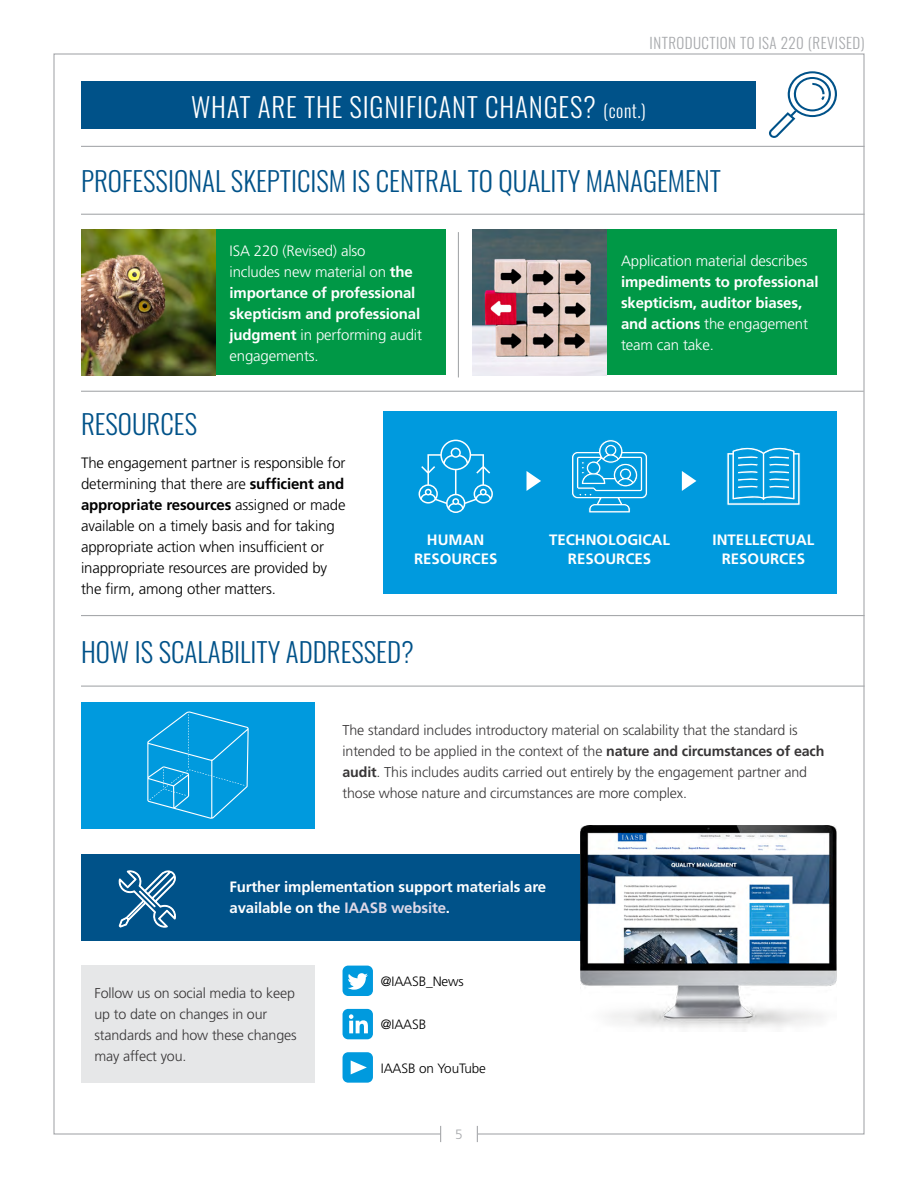
<style>
.page{position:relative;width:918px;height:1188px;background:#fff}
.page>*{position:absolute;margin:0;border:0;box-sizing:border-box;transform-origin:0 0}
.t1{font:300 27px "Oswald";color:#005289}
.t2{font:300 27px "Oswald";letter-spacing:.03em;color:#fff}
.t3{font:300 15px/21px "Frutiger LT Std";letter-spacing:-.01em;color:#000}
.t4{font:700 15px/21px "Frutiger LT Std";letter-spacing:-.01em;color:#fff;text-align:center}
.t5{font:300 15px/21px "Frutiger LT Std";letter-spacing:-.01em;color:#fff}
.t6{font:300 15px "Oswald";letter-spacing:.03em;color:#a7a9ac}
.t7{font:300 14.25px/21px "Frutiger LT Std";letter-spacing:-.01em;color:#383637}
.t8{font:300 13.5px "Frutiger LT Std";letter-spacing:-.01em;color:#000}
.t9{font:300 13.5px "Frutiger LT Std";color:#a7a9ac}
.s1{font-size:18px}
.s2{font-weight:700}
.s3{font-weight:300}
.s4{color:#ded8e7}
</style>
<div class="page">
<svg style="left:477px;top:1126px;width:1px;height:16px"></svg>
<svg style="left:440px;top:1126px;width:1px;height:16px"></svg>
<div style="left:81px;top:81px;width:675px;height:47px;background:#005289"></div>
<svg style="left:769px;top:71px;width:68px;height:67px"></svg>
<hr style="left:81px;top:146px;width:784px;height:1px;background:#a7a9ac">
<div style="left:383px;top:412px;width:454px;height:182px;background:#009ade"></div>
<hr style="left:81px;top:214px;width:784px;height:1px;background:#a7a9ac">
<hr style="left:81px;top:686px;width:784px;height:1px;background:#a7a9ac">
<hr style="left:81px;top:391px;width:783px;height:1px;background:#a7a9ac">
<div style="left:81px;top:230px;width:365px;height:145px;background:#009846"></div>
<div style="left:473px;top:230px;width:364px;height:145px;background:#009846"></div>
<hr style="left:458px;top:232px;width:1px;height:145px;background:#a7a9ac">
<hr style="left:81px;top:615px;width:784px;height:1px;background:#a7a9ac">
<img style="left:81px;top:230px;width:134px;height:145px">
<img style="left:473px;top:230px;width:134px;height:145px">
<svg style="left:527px;top:471px;width:14px;height:20px"></svg>
<svg style="left:682px;top:471px;width:14px;height:20px"></svg>
<svg style="left:419px;top:440px;width:74px;height:73px"></svg>
<svg style="left:571px;top:439px;width:77px;height:74px"></svg>
<svg style="left:727px;top:447px;width:74px;height:59px"></svg>
<div style="left:81px;top:702px;width:234px;height:127px;background:#009ade"></div>
<svg style="left:147px;top:711px;width:102px;height:108px"></svg>
<div style="left:81px;top:966px;width:234px;height:117px;background:#e6e7e8"></div>
<div style="left:81px;top:854px;width:655px;height:86px;background:#005289"></div>
<svg style="left:119px;top:870px;width:57px;height:58px"></svg>
<svg style="left:343px;top:1009px;width:30px;height:30px"></svg>
<svg style="left:343px;top:966px;width:30px;height:30px"></svg>
<svg style="left:343px;top:1052px;width:30px;height:31px"></svg>
<img style="left:580px;top:826px;width:257px;height:204px">
<p class="t6" style="left:650px;top:30px;width:216px">INTRODUCTION TO ISA 220 (REVISED)</p>
<h1 class="t2" style="left:191px;top:83px;width:456px">WHAT ARE THE SIGNIFICANT CHANGES? <span class="s1">(cont.)</span></h1>
<h1 class="t1" style="left:81px;top:157px;width:642px">PROFESSIONAL SKEPTICISM IS CENTRAL TO QUALITY MANAGEMENT</h1>
<h1 class="t1" style="left:81px;top:400px;width:118px">RESOURCES</h1>
<p class="t5" style="left:230px;top:240px;width:194px">ISA 220 (Revised) also<br>includes new material on <span class="s2">the importance of professional skepticism and professional judgment</span> in performing audit engagements.</p>
<p class="t5" style="left:621px;top:251px;width:188px">Application material describes</p>
<p class="t4" style="left:621px;top:271px;width:199px;text-align:left">impediments to professional skepticism, auditor biases, and actions <span class="s3">the engagement team can take.</span></p>
<p class="t3" style="left:81px;top:453px;width:266px">The engagement partner is responsible for determining that there are <span class="s2">sufficient and appropriate resources</span> assigned or made available on a timely basis and for taking appropriate action when insufficient or inappropriate resources are provided by the firm, among other matters.</p>
<p class="t4" style="left:414px;top:531px;width:85px;line-height:18.3px">HUMAN<br>RESOURCES</p>
<p class="t4" style="left:549px;top:531px;width:122px;line-height:18.3px">TECHNOLOGICAL<br>RESOURCES</p>
<p class="t4" style="left:713px;top:531px;width:103px;line-height:18.3px">INTELLECTUAL<br>RESOURCES</p>
<h1 class="t1" style="left:81px;top:628px;width:334px">HOW IS SCALABILITY ADDRESSED?</h1>
<p class="t7" style="left:343px;top:720px;width:483px">The standard includes introductory material on scalability that the standard is intended to be applied in the context of the <span class="s2">nature and circumstances of each audit</span>. This includes audits carried out entirely by the engagement partner and those whose nature and circumstances are more complex.</p>
<p class="t4" style="left:230px;top:877px;width:318px;text-align:left">Further implementation support materials are available on the <span class="s4">IAASB website</span>.</p>
<p class="t7" style="left:94px;top:983px;width:204px">Follow us on social media to keep up to date on changes in our standards and how these changes may affect you.</p>
<p class="t8" style="left:381px;top:974px;width:84px">@IAASB_News</p>
<p class="t8" style="left:381px;top:1017px;width:47px">@IAASB</p>
<p class="t8" style="left:381px;top:1060px;width:107px">IAASB on YouTube</p>
<p class="t9" style="left:455px;top:1127px;width:9px">5</p>
</div>
